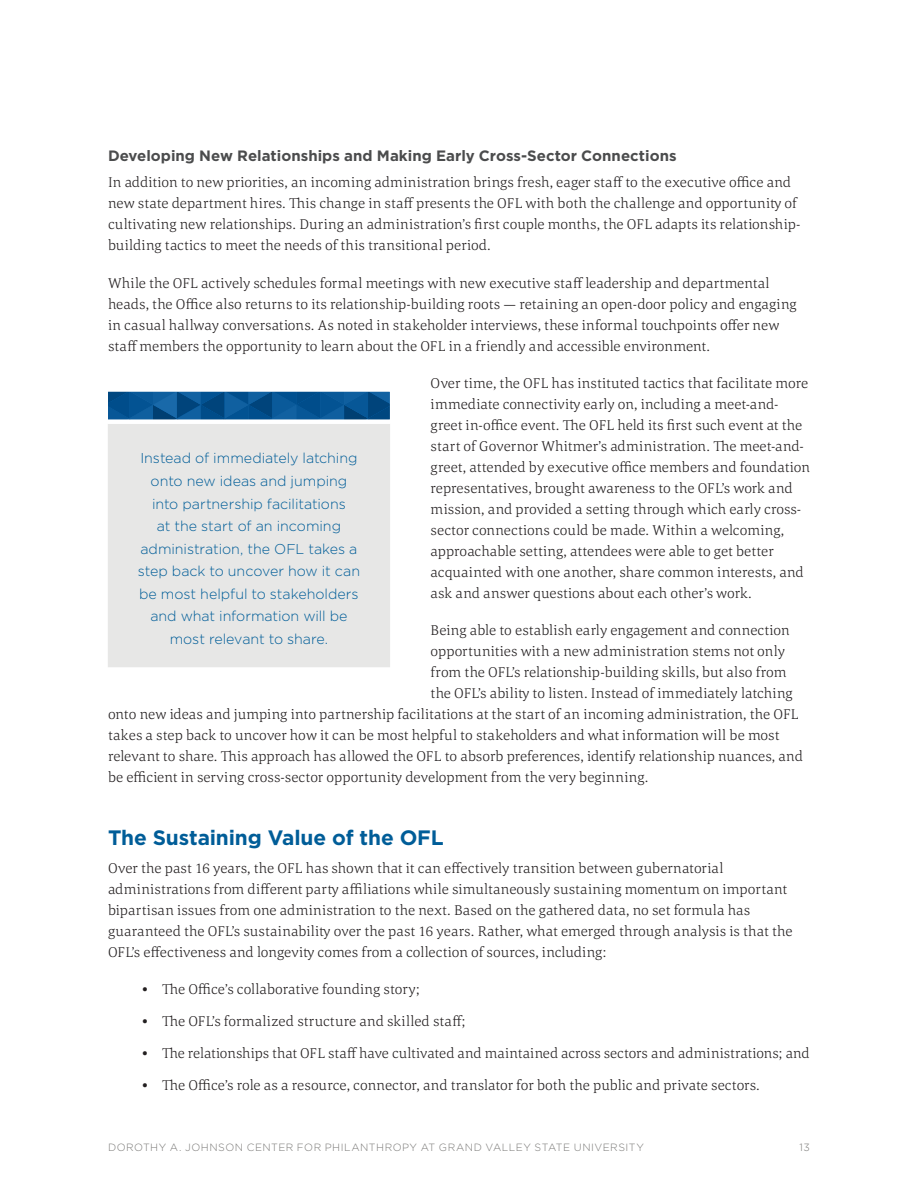
<style>
.page{position:relative;width:918px;height:1188px;background:#fff}
.page>*{position:absolute;margin:0;border:0;box-sizing:border-box;transform-origin:0 0}
.t1{font:700 20.85px "Gotham";letter-spacing:-.005em;color:#005d98}
.t2{font:700 15px "Gotham";color:#4b4c4d}
.t3{font:300 14.7px/21px "Corda";letter-spacing:.01em;color:#231f20}
.t4{font:300 14.25px/22.5px "Gotham";letter-spacing:-.005em;color:#005d98;text-align:center}
.t5{font:300 10.5px "Gotham";letter-spacing:.045em;color:#797876}
</style>
<div class="page">
<div style="left:108px;top:392px;width:282px;height:275px;background:#e7e7e6"></div>
<svg style="left:108px;top:391px;width:282px;height:33px;background:#2e6ea2"></svg>
<p class="t2" style="left:108px;top:147px;width:570px">Developing New Relationships and Making Early Cross-Sector Connections</p>
<p class="t3" style="left:108px;top:171px;width:694px">In addition to new priorities, an incoming administration brings fresh, eager staff to the executive office and new state department hires. This change in staff presents the OFL with both the challenge and opportunity of cultivating new relationships. During an administration’s first couple months, the OFL adapts its relationship&shy;building tactics to meet the needs of this transitional period.</p>
<p class="t3" style="left:108px;top:272px;width:690px">While the OFL actively schedules formal meetings with new executive staff leadership and departmental heads, the Office also returns to its relationship-building roots — retaining an open-door policy and engaging in casual hallway conversations. As noted in stakeholder interviews, these informal touchpoints offer new staff members the opportunity to learn about the OFL in a friendly and accessible environment.</p>
<p class="t3" style="left:431px;top:372px;width:381px">Over time, the OFL has instituted tactics that facilitate more immediate connectivity early on, including a meet-and&shy;greet in-office event. The OFL held its first such event at the start of Governor Whitmer’s administration. The meet-and&shy;greet, attended by executive office members and foundation representatives, brought awareness to the OFL’s work and mission, and provided a setting through which early cross&shy;sector connections could be made. Within a welcoming, approachable setting, attendees were able to get better acquainted with one another, share common interests, and ask and answer questions about each other’s work.</p>
<p class="t3" style="left:431px;top:619px;width:361px">Being able to establish early engagement and connection</p>
<p class="t3" style="left:431px;top:640px;width:356px">opportunities with a new administration stems not only</p>
<p class="t3" style="left:431px;top:661px;width:357px">from the OFL’s relationship-building skills, but also from</p>
<p class="t3" style="left:431px;top:682px;width:364px">the OFL’s ability to listen. Instead of immediately latching</p>
<p class="t3" style="left:108px;top:703px;width:692px">onto new ideas and jumping into partnership facilitations at the start of an incoming administration, the OFL</p>
<p class="t3" style="left:108px;top:724px;width:673px">takes a step back to uncover how it can be most helpful to stakeholders and what information will be most</p>
<p class="t3" style="left:108px;top:745px;width:696px">relevant to share. This approach has allowed the OFL to absorb preferences, identify relationship nuances, and</p>
<p class="t3" style="left:108px;top:766px;width:542px">be efficient in serving cross-sector opportunity development from the very beginning.</p>
<p class="t4" style="left:138px;top:447px;width:224px">Instead of immediately latching onto new ideas and jumping into partnership facilitations<br>at the start of an incoming administration, the OFL takes a step back to uncover how it can be most helpful to stakeholders and what information will be most relevant to share.</p>
<h1 class="t1" style="left:108px;top:826px;width:337px">The Sustaining Value of the OFL</h1>
<p class="t3" style="left:108px;top:857px;width:686px">Over the past 16 years, the OFL has shown that it can effectively transition between gubernatorial administrations from different party affiliations while simultaneously sustaining momentum on important bipartisan issues from one administration to the next. Based on the gathered data, no set formula has guaranteed the OFL’s sustainability over the past 16 years. Rather, what emerged through analysis is that the OFL’s effectiveness and longevity comes from a collection of sources, including:</p>
<p class="t3" style="left:142px;top:979px;width:279px">• The Office’s collaborative founding story;</p>
<p class="t3" style="left:142px;top:1010px;width:325px">• The OFL’s formalized structure and skilled staff;</p>
<p class="t3" style="left:142px;top:1042px;width:669px">• The relationships that OFL staff have cultivated and maintained across sectors and administrations; and</p>
<p class="t3" style="left:142px;top:1074px;width:620px">• The Office’s role as a resource, connector, and translator for both the public and private sectors.</p>
<p class="t5" style="left:108px;top:1141px;width:537px">DOROTHY A. JOHNSON CENTER FOR PHILANTHROPY AT GRAND VALLEY STATE UNIVERSITY</p>
<p class="t5" style="left:800px;top:1141px;width:12px">13</p>
</div>
